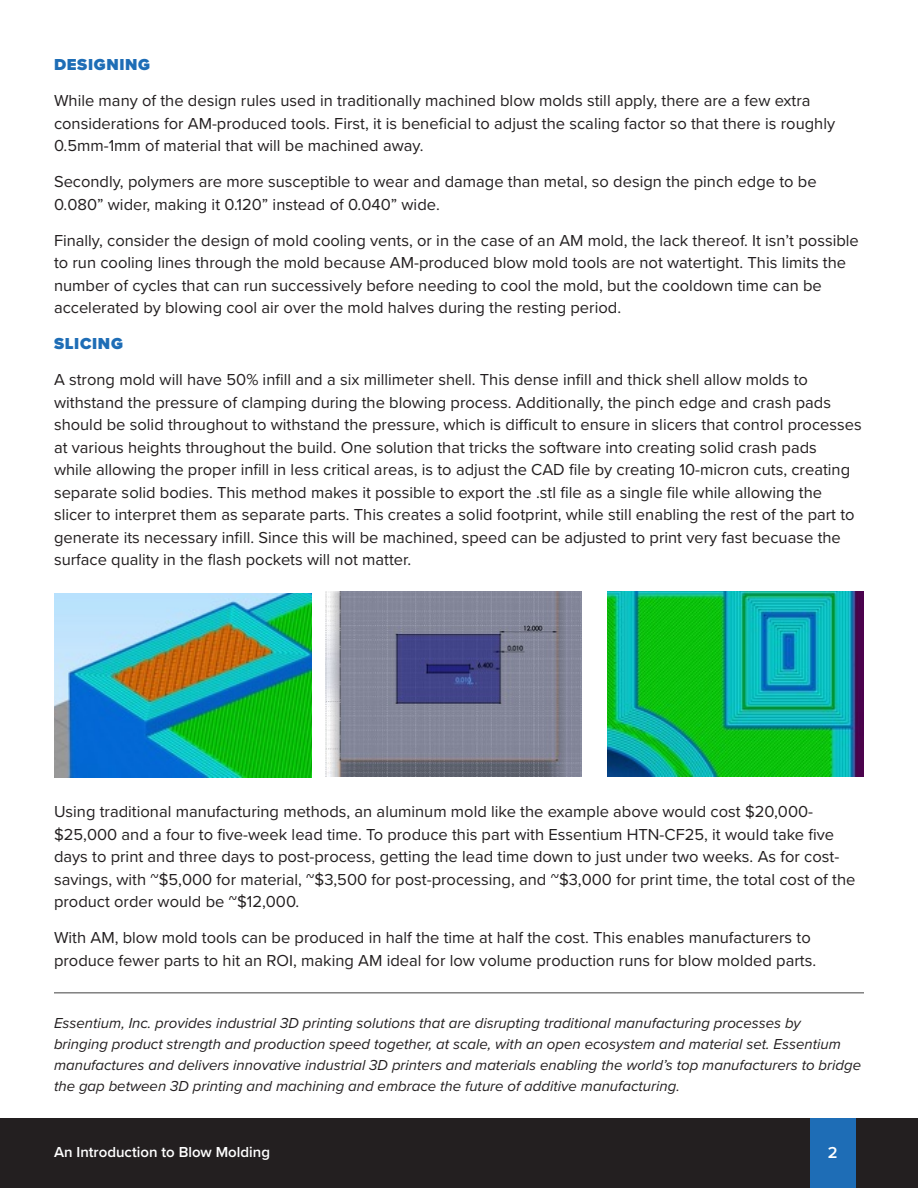
<style>
.page{position:relative;width:918px;height:1188px;background:#fff}
.page>*{position:absolute;margin:0;border:0;box-sizing:border-box;transform-origin:0 0}
.t1{font:16.5px/22.5px "Proxima Nova";color:#231f20}
.t2{font:900 16.5px "Proxima Nova";letter-spacing:.04em;color:#1e6db6}
.t3{font:600 16.5px "Proxima Nova";color:#fff}
.t4{font:italic 15px/21px "Proxima Nova";color:#231f20}
.t5{font:600 15px "Proxima Nova";color:#fff}
</style>
<div class="page">
<div style="left:0;top:1119px;width:918px;height:69px;background:#231f20"></div>
<div style="left:810px;top:1119px;width:45px;height:69px;background:#1e6db6"></div>
<hr style="left:54px;top:992px;width:810px;height:2px;background:#808080">
<img style="left:326px;top:592px;width:256px;height:184px">
<img style="left:608px;top:592px;width:256px;height:184px">
<img style="left:55px;top:593px;width:256px;height:185px">
<p class="t2" style="left:54px;top:52px;width:98px">DESIGNING</p>
<p class="t1" style="left:54px;top:89px;width:783px">While many of the design rules used in traditionally machined blow molds still apply, there are a few extra considerations for AM-produced tools. First, it is beneficial to adjust the scaling factor so that there is roughly<br>0.5mm-1mm of material that will be machined away.</p>
<p class="t1" style="left:54px;top:170px;width:764px">Secondly, polymers are more susceptible to wear and damage than metal, so design the pinch edge to be<br>0.080” wider, making it 0.120” instead of 0.040” wide.</p>
<p class="t1" style="left:54px;top:228px;width:806px">Finally, consider the design of mold cooling vents, or in the case of an AM mold, the lack thereof. It isn’t possible to run cooling lines through the mold because AM-produced blow mold tools are not watertight. This limits the number of cycles that can run successively before needing to cool the mold, but the cooldown time can be accelerated by blowing cool air over the mold halves during the resting period.</p>
<p class="t2" style="left:54px;top:331px;width:71px">SLICING</p>
<p class="t1" style="left:54px;top:368px;width:809px">A strong mold will have 50% infill and a six millimeter shell. This dense infill and thick shell allow molds to withstand the pressure of clamping during the blowing process. Additionally, the pinch edge and crash pads should be solid throughout to withstand the pressure, which is difficult to ensure in slicers that control processes at various heights throughout the build. One solution that tricks the software into creating solid crash pads<br>while allowing the proper infill in less critical areas, is to adjust the CAD file by creating 10-micron cuts, creating separate solid bodies. This method makes it possible to export the .stl file as a single file while allowing the slicer to interpret them as separate parts. This creates a solid footprint, while still enabling the rest of the part to generate its necessary infill. Since this will be machined, speed can be adjusted to print very fast becuase the surface quality in the flash pockets will not matter.</p>
<p class="t1" style="left:54px;top:800px;width:803px">Using traditional manufacturing methods, an aluminum mold like the example above would cost $20,000- $25,000 and a four to five-week lead time. To produce this part with Essentium HTN-CF25, it would take five days to print and three days to post-process, getting the lead time down to just under two weeks. As for cost&shy;savings, with ~$5,000 for material, ~$3,500 for post-processing, and ~$3,000 for print time, the total cost of the product order would be ~$12,000.</p>
<p class="t1" style="left:54px;top:926px;width:764px">With AM, blow mold tools can be produced in half the time at half the cost. This enables manufacturers to produce fewer parts to hit an ROI, making AM ideal for low volume production runs for blow molded parts.</p>
<p class="t4" style="left:54px;top:1012px;width:809px">Essentium, Inc. provides industrial 3D printing solutions that are disrupting traditional manufacturing processes by<br>bringing product strength and production speed together, at scale, with an open ecosystem and material set. Essentium manufactures and delivers innovative industrial 3D printers and materials enabling the world’s top manufacturers to bridge the gap between 3D printing and machining and embrace the future of additive manufacturing.</p>
<p class="t5" style="left:54px;top:1141px;width:218px">An Introduction to Blow Molding</p>
<p class="t3" style="left:828px;top:1140px;width:11px">2</p>
</div>
